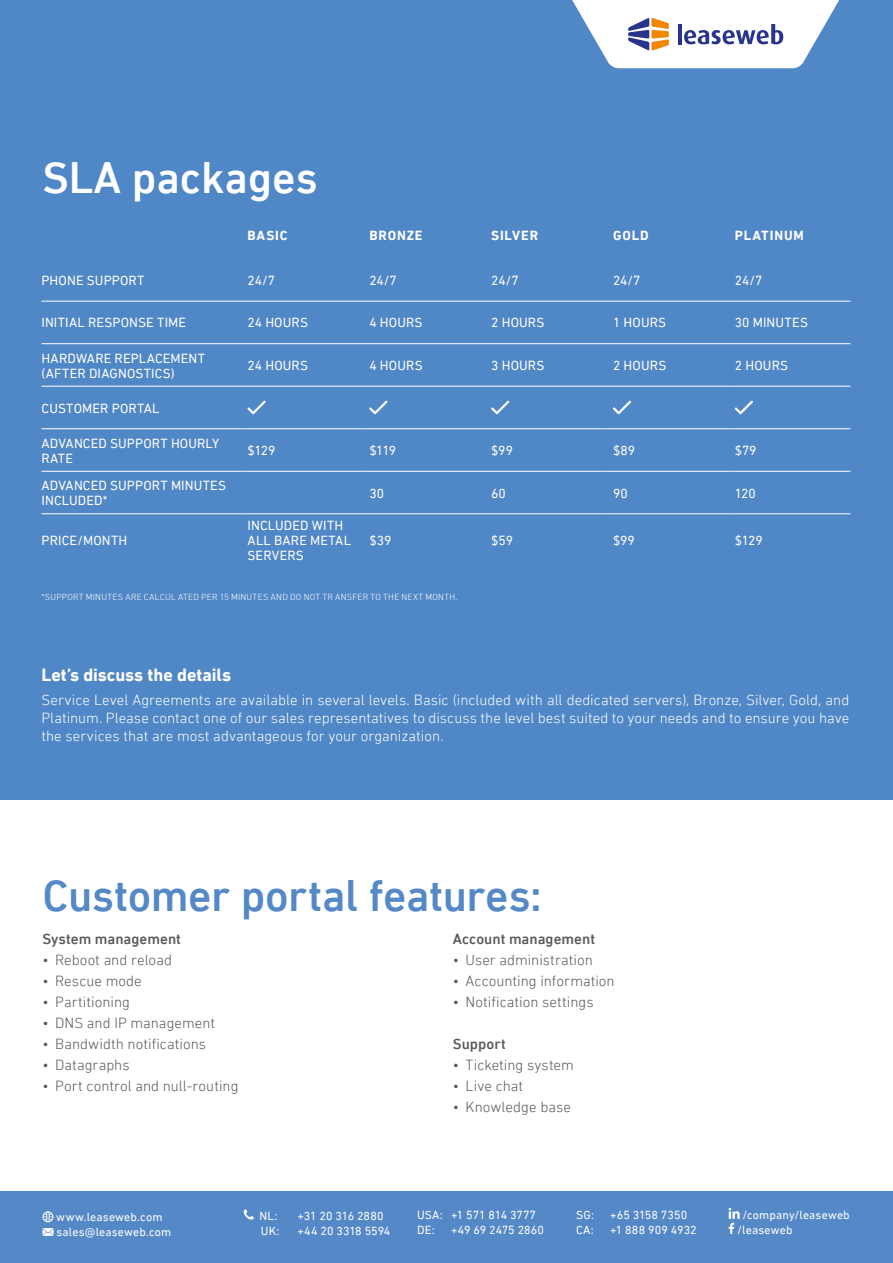
<style>
.page{position:relative;width:893px;height:1263px;background:#fff}
.page>*{position:absolute;margin:0;border:0;box-sizing:border-box;transform-origin:0 0}
.t1{font:500 45px "DIN Next LT Pro";letter-spacing:-.01em;color:#5488c7}
.t2{font:500 45px "DIN Next LT Pro";color:#fff}
.t3{font:700 18px "DIN Next LT Pro";letter-spacing:-.005em;color:#fff}
.t4{font:300 15px/18px "DIN Next LT Pro";color:#fff;text-align:justify}
.t5{font:300 15px "DIN Next LT Pro";color:#59595b}
.t6{font:500 15px "DIN Next LT Pro";letter-spacing:.005em;color:#59595b}
.t7{font:13.5px/15px "DIN Next LT Pro";letter-spacing:.01em;color:#fff}
.t8{font:700 13.5px "DIN Next LT Pro";letter-spacing:.065em;color:#fff}
.t9{font:12px/15px "DIN Next LT Pro";letter-spacing:.01em;color:#fff}
.t10{font:300 9px "DIN Next LT Pro";letter-spacing:.025em;color:#fff}
</style>
<div class="page">
<div style="left:0;top:1191px;width:893px;height:72px;background:#5488c7"></div>
<div style="left:0;top:0;width:893px;height:799px;background:#5087c6"></div>
<svg style="left:572px;top:0;width:267px;height:68px;background:#d5dce9"></svg>
<svg style="left:43px;top:1211px;width:10px;height:11px"></svg>
<svg style="left:43px;top:1228px;width:11px;height:8px"></svg>
<svg style="left:244px;top:1209px;width:10px;height:10px"></svg>
<svg style="left:729px;top:1208px;width:11px;height:26px"></svg>
<hr style="left:41px;top:301px;width:200px;height:1px;background:#fff">
<hr style="left:241px;top:301px;width:122px;height:1px;background:#fff">
<hr style="left:363px;top:301px;width:122px;height:1px;background:#fff">
<hr style="left:485px;top:301px;width:122px;height:1px;background:#fff">
<hr style="left:607px;top:301px;width:122px;height:1px;background:#fff">
<hr style="left:729px;top:301px;width:121px;height:1px;background:#fff">
<hr style="left:41px;top:343px;width:200px;height:1px;background:#fff">
<hr style="left:241px;top:343px;width:122px;height:1px;background:#fff">
<hr style="left:363px;top:343px;width:122px;height:1px;background:#fff">
<hr style="left:485px;top:343px;width:122px;height:1px;background:#fff">
<hr style="left:607px;top:343px;width:122px;height:1px;background:#fff">
<hr style="left:729px;top:343px;width:121px;height:1px;background:#fff">
<hr style="left:41px;top:386px;width:200px;height:1px;background:#fff">
<hr style="left:241px;top:386px;width:122px;height:1px;background:#fff">
<hr style="left:363px;top:386px;width:122px;height:1px;background:#fff">
<hr style="left:485px;top:386px;width:122px;height:1px;background:#fff">
<hr style="left:607px;top:386px;width:122px;height:1px;background:#fff">
<hr style="left:729px;top:386px;width:121px;height:1px;background:#fff">
<hr style="left:41px;top:428px;width:200px;height:1px;background:#fff">
<hr style="left:241px;top:428px;width:122px;height:1px;background:#fff">
<hr style="left:363px;top:428px;width:122px;height:1px;background:#fff">
<hr style="left:485px;top:428px;width:122px;height:1px;background:#fff">
<hr style="left:607px;top:428px;width:122px;height:1px;background:#fff">
<hr style="left:729px;top:428px;width:121px;height:1px;background:#fff">
<hr style="left:41px;top:471px;width:200px;height:1px;background:#fff">
<hr style="left:241px;top:471px;width:122px;height:1px;background:#fff">
<hr style="left:363px;top:471px;width:122px;height:1px;background:#fff">
<hr style="left:485px;top:471px;width:122px;height:1px;background:#fff">
<hr style="left:607px;top:471px;width:122px;height:1px;background:#fff">
<hr style="left:729px;top:471px;width:121px;height:1px;background:#fff">
<hr style="left:41px;top:513px;width:200px;height:1px;background:#fff">
<hr style="left:241px;top:513px;width:122px;height:1px;background:#fff">
<hr style="left:363px;top:513px;width:122px;height:1px;background:#fff">
<hr style="left:485px;top:513px;width:122px;height:1px;background:#fff">
<hr style="left:607px;top:513px;width:122px;height:1px;background:#fff">
<hr style="left:729px;top:513px;width:121px;height:1px;background:#fff">
<svg style="left:247px;top:401px;width:19px;height:13px"></svg>
<svg style="left:369px;top:401px;width:19px;height:13px"></svg>
<svg style="left:491px;top:401px;width:18px;height:13px"></svg>
<svg style="left:613px;top:401px;width:18px;height:13px"></svg>
<svg style="left:735px;top:401px;width:18px;height:13px"></svg>
<h1 class="t2" style="left:43px;top:151px;width:277px">SLA packages</h1>
<p class="t8" style="left:247px;top:227px;width:42px">BASIC</p>
<p class="t8" style="left:369px;top:227px;width:55px">BRONZE</p>
<p class="t8" style="left:491px;top:227px;width:48px">SILVER</p>
<p class="t8" style="left:613px;top:227px;width:37px">GOLD</p>
<p class="t8" style="left:735px;top:227px;width:71px">PLATINUM</p>
<p class="t7" style="left:41px;top:273px;width:105px">PHONE SUPPORT</p>
<p class="t7" style="left:248px;top:273px;width:29px">24/7</p>
<p class="t7" style="left:369px;top:273px;width:29px">24/7</p>
<p class="t7" style="left:491px;top:273px;width:29px">24/7</p>
<p class="t7" style="left:613px;top:273px;width:29px">24/7</p>
<p class="t7" style="left:735px;top:273px;width:29px">24/7</p>
<p class="t7" style="left:42px;top:315px;width:146px">INITIAL RESPONSE TIME</p>
<p class="t7" style="left:248px;top:315px;width:62px">24 HOURS</p>
<p class="t7" style="left:369px;top:315px;width:55px">4 HOURS</p>
<p class="t7" style="left:491px;top:315px;width:55px">2 HOURS</p>
<p class="t7" style="left:613px;top:315px;width:55px">1 HOURS</p>
<p class="t7" style="left:735px;top:315px;width:75px">30 MINUTES</p>
<p class="t7" style="left:42px;top:350px;width:165px">HARDWARE REPLACEMENT (AFTER DIAGNOSTICS)</p>
<p class="t7" style="left:248px;top:358px;width:62px">24 HOURS</p>
<p class="t7" style="left:369px;top:358px;width:55px">4 HOURS</p>
<p class="t7" style="left:491px;top:358px;width:55px">3 HOURS</p>
<p class="t7" style="left:613px;top:358px;width:55px">2 HOURS</p>
<p class="t7" style="left:735px;top:358px;width:55px">2 HOURS</p>
<p class="t7" style="left:42px;top:400px;width:119px">CUSTOMER PORTAL</p>
<p class="t7" style="left:41px;top:435px;width:179px">ADVANCED SUPPORT HOURLY<br>RATE</p>
<p class="t7" style="left:247px;top:443px;width:29px">$129</p>
<p class="t7" style="left:369px;top:443px;width:28px">$119</p>
<p class="t7" style="left:491px;top:443px;width:23px">$99</p>
<p class="t7" style="left:613px;top:443px;width:24px">$89</p>
<p class="t7" style="left:735px;top:443px;width:23px">$79</p>
<p class="t7" style="left:41px;top:478px;width:186px">ADVANCED SUPPORT MINUTES<br>INCLUDED*</p>
<p class="t7" style="left:369px;top:485px;width:16px">30</p>
<p class="t7" style="left:491px;top:485px;width:16px">60</p>
<p class="t7" style="left:613px;top:485px;width:16px">90</p>
<p class="t7" style="left:735px;top:485px;width:23px">120</p>
<p class="t7" style="left:42px;top:533px;width:87px">PRICE/MONTH</p>
<p class="t7" style="left:248px;top:518px;width:105px">INCLUDED WITH<br>ALL BARE METAL<br>SERVERS</p>
<p class="t7" style="left:369px;top:533px;width:24px">$39</p>
<p class="t7" style="left:491px;top:533px;width:23px">$59</p>
<p class="t7" style="left:613px;top:533px;width:23px">$99</p>
<p class="t7" style="left:735px;top:533px;width:29px">$129</p>
<p class="t10" style="left:41px;top:592px;width:418px">*SUPPORT MINUTES ARE CALCUL ATED PER 15 MINUTES AND DO NOT TR ANSFER TO THE NEXT MONTH.</p>
<h2 class="t3" style="left:41px;top:664px;width:191px">Let’s discuss the details</h2>
<p class="t4" style="left:41px;top:691px;width:809px">Service Level Agreements are available in several levels. Basic (included with all dedicated servers), Bronze, Silver, Gold, and Platinum. Please contact one of our sales representatives to discuss the level best suited to your needs and to ensure you have the services that are most advantageous for your organization.</p>
<h1 class="t1" style="left:43px;top:870px;width:501px">Customer portal features:</h1>
<p class="t6" style="left:43px;top:930px;width:140px">System management</p>
<p class="t5" style="left:43px;top:951px;width:131px">• Reboot and reload</p>
<p class="t5" style="left:43px;top:972px;width:101px">• Rescue mode</p>
<p class="t5" style="left:43px;top:993px;width:89px">• Partitioning</p>
<p class="t5" style="left:43px;top:1014px;width:174px">• DNS and IP management</p>
<p class="t5" style="left:43px;top:1035px;width:165px">• Bandwidth notifications</p>
<p class="t5" style="left:43px;top:1056px;width:89px">• Datagraphs</p>
<p class="t5" style="left:43px;top:1077px;width:197px">• Port control and null-routing</p>
<p class="t6" style="left:453px;top:930px;width:144px">Account management</p>
<p class="t5" style="left:453px;top:951px;width:141px">• User administration</p>
<p class="t5" style="left:453px;top:972px;width:163px">• Accounting information</p>
<p class="t5" style="left:453px;top:993px;width:142px">• Notification settings</p>
<p class="t6" style="left:453px;top:1035px;width:55px">Support</p>
<p class="t5" style="left:453px;top:1056px;width:123px">• Ticketing system</p>
<p class="t5" style="left:453px;top:1077px;width:72px">• Live chat</p>
<p class="t5" style="left:453px;top:1098px;width:120px">• Knowledge base</p>
<p class="t9" style="left:56px;top:1209px;width:117px">www.leaseweb.com sales@leaseweb.com</p>
<p class="t9" style="left:260px;top:1208px;width:19px">NL:</p>
<p class="t9" style="left:298px;top:1208px;width:87px">+31 20 316 2880</p>
<p class="t9" style="left:261px;top:1223px;width:20px">UK:</p>
<p class="t9" style="left:298px;top:1223px;width:94px">+44 20 3318 5594</p>
<p class="t9" style="left:417px;top:1207px;width:120px">USA: +1 571 814 3777<br>DE:</p>
<p class="t9" style="left:451px;top:1222px;width:94px">+49 69 2475 2860</p>
<p class="t9" style="left:576px;top:1207px;width:19px">SG:</p>
<p class="t9" style="left:610px;top:1207px;width:78px">+65 3158 7350</p>
<p class="t9" style="left:576px;top:1222px;width:19px">CA:</p>
<p class="t9" style="left:610px;top:1222px;width:88px">+1 888 909 4932</p>
<p class="t9" style="left:737px;top:1207px;width:114px;text-indent:5px">/company/leaseweb /leaseweb</p>
</div>
